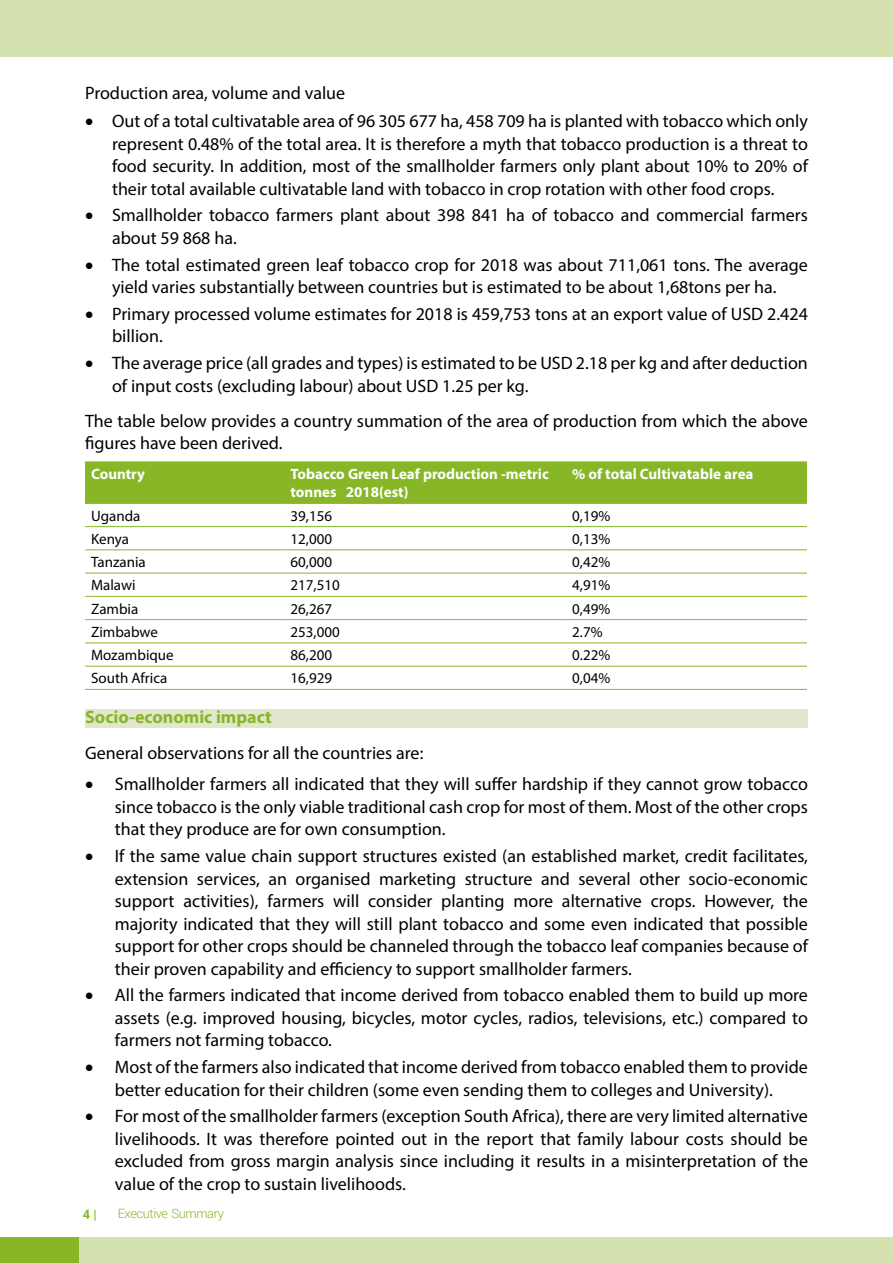
<style>
.page{position:relative;width:893px;height:1263px;background:#fff}
.page>*{position:absolute;margin:0;border:0;box-sizing:border-box;transform-origin:0 0}
.t1{font:18px/22.5px "Myriad Pro";color:#000;text-align:justify}
.t2{font:700 18px "Myriad Pro";color:#87b726}
.t3{font:15px "Myriad Pro";color:#000}
.t4{font:700 15px/18px "Myriad Pro";color:#fff}
.t5{font:300 12.75px "Roboto";letter-spacing:-.03em;color:#87b726}
.t6{font:700 12.75px "Roboto";color:#87b726}
</style>
<div class="page">
<div style="left:0;top:1237px;width:893px;height:26px;background:#d4e2af"></div>
<div style="left:0;top:0;width:893px;height:56px;background:#d4e2af"></div>
<div style="left:0;top:1237px;width:79px;height:26px;background:#87b726"></div>
<div style="left:85px;top:710px;width:723px;height:18px;background:#e1e6cc"></div>
<div style="left:85px;top:463px;width:722px;height:40px;background:#87b726"></div>
<hr style="left:85px;top:461px;width:200px;height:2px;background:#87b726">
<hr style="left:285px;top:461px;width:281px;height:2px;background:#87b726">
<hr style="left:566px;top:461px;width:241px;height:2px;background:#87b726">
<hr style="left:85px;top:503px;width:200px;height:1px;background:#87b726">
<hr style="left:285px;top:503px;width:281px;height:1px;background:#87b726">
<hr style="left:566px;top:503px;width:241px;height:1px;background:#87b726">
<hr style="left:85px;top:526px;width:200px;height:1px;background:#87b726">
<hr style="left:285px;top:526px;width:281px;height:1px;background:#87b726">
<hr style="left:566px;top:526px;width:241px;height:1px;background:#87b726">
<hr style="left:85px;top:549px;width:200px;height:1px;background:#87b726">
<hr style="left:285px;top:549px;width:281px;height:1px;background:#87b726">
<hr style="left:566px;top:549px;width:241px;height:1px;background:#87b726">
<hr style="left:85px;top:573px;width:200px;height:1px;background:#87b726">
<hr style="left:285px;top:573px;width:281px;height:1px;background:#87b726">
<hr style="left:566px;top:573px;width:241px;height:1px;background:#87b726">
<hr style="left:85px;top:596px;width:200px;height:1px;background:#87b726">
<hr style="left:285px;top:596px;width:281px;height:1px;background:#87b726">
<hr style="left:566px;top:596px;width:241px;height:1px;background:#87b726">
<hr style="left:85px;top:619px;width:200px;height:1px;background:#87b726">
<hr style="left:285px;top:619px;width:281px;height:1px;background:#87b726">
<hr style="left:566px;top:619px;width:241px;height:1px;background:#87b726">
<hr style="left:85px;top:642px;width:200px;height:1px;background:#87b726">
<hr style="left:285px;top:642px;width:281px;height:1px;background:#87b726">
<hr style="left:566px;top:642px;width:241px;height:1px;background:#87b726">
<hr style="left:85px;top:666px;width:200px;height:1px;background:#87b726">
<hr style="left:285px;top:666px;width:281px;height:1px;background:#87b726">
<hr style="left:566px;top:666px;width:241px;height:1px;background:#87b726">
<hr style="left:85px;top:689px;width:200px;height:1px;background:#87b726">
<hr style="left:285px;top:689px;width:281px;height:1px;background:#87b726">
<hr style="left:566px;top:689px;width:241px;height:1px;background:#87b726">
<p class="t1" style="left:85px;top:81px;width:262px">Production area, volume and value</p>
<p class="t1" style="left:112px;top:109px;width:697px;text-indent:-27px">• Out of a total cultivatable area of 96 305 677 ha, 458 709 ha is planted with tobacco which only represent 0.48% of the total area. It is therefore a myth that tobacco production is a threat to food security. In addition, most of the smallholder farmers only plant about 10% to 20% of their total available cultivatable land with tobacco in crop rotation with other food crops.</p>
<p class="t1" style="left:112px;top:204px;width:697px;text-indent:-27px">• Smallholder tobacco farmers plant about 398 841 ha of tobacco and commercial farmers about 59 868 ha.</p>
<p class="t1" style="left:85px;top:253px;width:724px;text-align:center">• The total estimated green leaf tobacco crop for 2018 was about 711,061 tons. The average yield varies substantially between countries but is estimated to be about 1,68tons per ha.</p>
<p class="t1" style="left:112px;top:302px;width:697px;text-indent:-27px">• Primary processed volume estimates for 2018 is 459,753 tons at an export value of USD 2.424 billion.</p>
<p class="t1" style="left:112px;top:351px;width:697px;text-indent:-27px">• The average price (all grades and types) is estimated to be USD 2.18 per kg and after deduction of input costs (excluding labour) about USD 1.25 per kg.</p>
<p class="t1" style="left:85px;top:409px;width:724px">The table below provides a country summation of the area of production from which the above figures have been derived.</p>
<p class="t4" style="left:91px;top:465px;width:56px">Country</p>
<p class="t4" style="left:291px;top:465px;width:260px">Tobacco Green Leaf production -metric tonnes 2018(est)</p>
<p class="t4" style="left:572px;top:465px;width:183px">% of total Cultivatable area</p>
<p class="t3" style="left:91px;top:506px;width:51px">Uganda</p>
<p class="t3" style="left:291px;top:506px;width:43px">39,156</p>
<p class="t3" style="left:572px;top:506px;width:40px">0,19%</p>
<p class="t3" style="left:91px;top:530px;width:40px">Kenya</p>
<p class="t3" style="left:291px;top:530px;width:43px">12,000</p>
<p class="t3" style="left:572px;top:530px;width:40px">0,13%</p>
<p class="t3" style="left:91px;top:553px;width:56px">Tanzania</p>
<p class="t3" style="left:291px;top:553px;width:43px">60,000</p>
<p class="t3" style="left:572px;top:553px;width:40px">0,42%</p>
<p class="t3" style="left:91px;top:576px;width:46px">Malawi</p>
<p class="t3" style="left:291px;top:576px;width:51px">217,510</p>
<p class="t3" style="left:572px;top:576px;width:40px">4,91%</p>
<p class="t3" style="left:91px;top:599px;width:49px">Zambia</p>
<p class="t3" style="left:291px;top:599px;width:43px">26,267</p>
<p class="t3" style="left:572px;top:599px;width:40px">0,49%</p>
<p class="t3" style="left:91px;top:623px;width:68px">Zimbabwe</p>
<p class="t3" style="left:291px;top:623px;width:51px">253,000</p>
<p class="t3" style="left:572px;top:623px;width:32px">2.7%</p>
<p class="t3" style="left:91px;top:646px;width:84px">Mozambique</p>
<p class="t3" style="left:291px;top:646px;width:43px">86,200</p>
<p class="t3" style="left:572px;top:646px;width:40px">0.22%</p>
<p class="t3" style="left:91px;top:669px;width:78px">South Africa</p>
<p class="t3" style="left:291px;top:669px;width:43px">16,929</p>
<p class="t3" style="left:572px;top:669px;width:40px">0,04%</p>
<p class="t2" style="left:85px;top:705px;width:188px">Socio-economic impact</p>
<p class="t1" style="left:85px;top:741px;width:340px">General observations for all the countries are:</p>
<p class="t1" style="left:115px;top:773px;width:695px;text-indent:-30px">• Smallholder farmers all indicated that they will suffer hardship if they cannot grow tobacco since tobacco is the only viable traditional cash crop for most of them. Most of the other crops that they produce are for own consumption.</p>
<p class="t1" style="left:115px;top:845px;width:695px;text-indent:-30px">• If the same value chain support structures existed (an established market, credit facilitates, extension services, an organised marketing structure and several other socio-economic support activities), farmers will consider planting more alternative crops. However, the majority indicated that they will still plant tobacco and some even indicated that possible support for other crops should be channeled through the tobacco leaf companies because of their proven capability and efficiency to support smallholder farmers.</p>
<p class="t1" style="left:115px;top:984px;width:695px;text-indent:-30px">• All the farmers indicated that income derived from tobacco enabled them to build up more assets (e.g. improved housing, bicycles, motor cycles, radios, televisions, etc.) compared to farmers not farming tobacco.</p>
<p class="t1" style="left:85px;top:1056px;width:724px;text-align:center">• Most of the farmers also indicated that income derived from tobacco enabled them to provide better education for their children (some even sending them to colleges and University).</p>
<p class="t1" style="left:115px;top:1105px;width:695px;text-indent:-30px">• For most of the smallholder farmers (exception South Africa), there are very limited alternative livelihoods. It was therefore pointed out in the report that family labour costs should be excluded from gross margin analysis since including it results in a misinterpretation of the value of the crop to sustain livelihoods.</p>
<p class="t6" style="left:83px;top:1205px;width:15px">4 |</p>
<p class="t5" style="left:118px;top:1204px;width:108px">Executive Summary</p>
</div>
